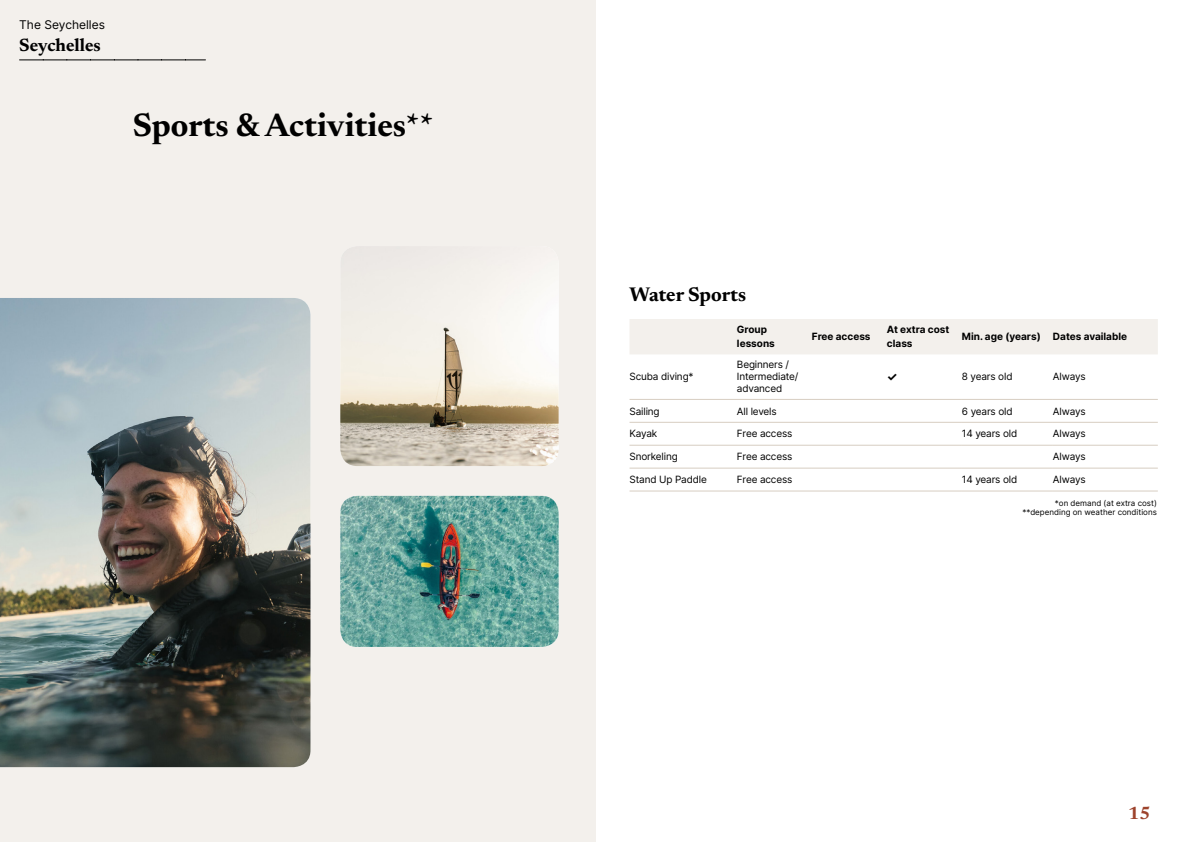
<style>
.page{position:relative;width:1191px;height:842px;background:#fff}
.page>*{position:absolute;margin:0;border:0;box-sizing:border-box;transform-origin:0 0}
.t1{font:700 33px "Newsreader 24 pt";color:#000}
.t2{font:700 20px "Newsreader 24 pt";color:#000}
.t3{font:700 18px "Newsreader 24 pt";color:#000}
.t4{font:700 18px "Newsreader 24 pt";color:#9d432c}
.t5{font:12px "Inter";color:#000}
.t6{font:700 12px "Inter";color:#000}
.t7{font:10px/12px "Inter";letter-spacing:-.015em;color:#000}
.t8{font:700 10px/14px "Inter";color:#000}
.t9{font:8px/9.6px "Inter";color:#000;text-align:right}
</style>
<div class="page">
<div style="left:0;top:0;width:595px;height:842px;background:#f3f0ec"></div>
<img style="left:340px;top:247px;width:218px;height:219px">
<img style="left:0;top:298px;width:310px;height:469px">
<img style="left:340px;top:496px;width:218px;height:151px">
<svg style="left:20px;top:60px;width:185px;height:1px"></svg>
<div style="left:630px;top:319px;width:527px;height:35px;background:#f3f0ec"></div>
<hr style="left:629px;top:399px;width:108px;height:1px;background:#d7cdc1">
<hr style="left:737px;top:399px;width:75px;height:1px;background:#d7cdc1">
<hr style="left:812px;top:399px;width:75px;height:1px;background:#d7cdc1">
<hr style="left:887px;top:399px;width:75px;height:1px;background:#d7cdc1">
<hr style="left:962px;top:399px;width:91px;height:1px;background:#d7cdc1">
<hr style="left:1053px;top:399px;width:104px;height:1px;background:#d7cdc1">
<hr style="left:629px;top:422px;width:108px;height:1px;background:#d7cdc1">
<hr style="left:737px;top:422px;width:75px;height:1px;background:#d7cdc1">
<hr style="left:812px;top:422px;width:75px;height:1px;background:#d7cdc1">
<hr style="left:887px;top:422px;width:75px;height:1px;background:#d7cdc1">
<hr style="left:962px;top:422px;width:91px;height:1px;background:#d7cdc1">
<hr style="left:1053px;top:422px;width:104px;height:1px;background:#d7cdc1">
<hr style="left:629px;top:445px;width:108px;height:1px;background:#d7cdc1">
<hr style="left:737px;top:445px;width:75px;height:1px;background:#d7cdc1">
<hr style="left:812px;top:445px;width:75px;height:1px;background:#d7cdc1">
<hr style="left:887px;top:445px;width:75px;height:1px;background:#d7cdc1">
<hr style="left:962px;top:445px;width:91px;height:1px;background:#d7cdc1">
<hr style="left:1053px;top:445px;width:104px;height:1px;background:#d7cdc1">
<hr style="left:629px;top:468px;width:108px;height:1px;background:#d7cdc1">
<hr style="left:737px;top:468px;width:75px;height:1px;background:#d7cdc1">
<hr style="left:812px;top:468px;width:75px;height:1px;background:#d7cdc1">
<hr style="left:887px;top:468px;width:75px;height:1px;background:#d7cdc1">
<hr style="left:962px;top:468px;width:91px;height:1px;background:#d7cdc1">
<hr style="left:1053px;top:468px;width:104px;height:1px;background:#d7cdc1">
<hr style="left:629px;top:490px;width:108px;height:1px;background:#d7cdc1">
<hr style="left:737px;top:490px;width:75px;height:1px;background:#d7cdc1">
<hr style="left:812px;top:490px;width:75px;height:1px;background:#d7cdc1">
<hr style="left:887px;top:490px;width:75px;height:1px;background:#d7cdc1">
<hr style="left:962px;top:490px;width:91px;height:1px;background:#d7cdc1">
<hr style="left:1053px;top:490px;width:104px;height:1px;background:#d7cdc1">
<p class="t5" style="left:19px;top:15px;width:87px">The Seychelles</p>
<h3 class="t3" style="left:19px;top:32px;width:83px">Seychelles</h3>
<h1 class="t1" style="left:133px;top:101px;width:302px">Sports &amp; Activities**</h1>
<h2 class="t2" style="left:629px;top:280px;width:118px">Water Sports</h2>
<p class="t8" style="left:737px;top:322px;width:39px">Group lessons</p>
<p class="t8" style="left:812px;top:329px;width:60px">Free access</p>
<p class="t8" style="left:887px;top:322px;width:64px">At extra cost class</p>
<p class="t8" style="left:962px;top:329px;width:167px">Min. age (years) Dates available</p>
<p class="t7" style="left:629px;top:370px;width:66px">Scuba diving*</p>
<p class="t7" style="left:737px;top:358px;width:63px">Beginners /<br>Intermediate/ advanced</p>
<p class="t6" style="left:887px;top:368px;width:12px">✓</p>
<p class="t7" style="left:962px;top:370px;width:52px">8 years old</p>
<p class="t7" style="left:1053px;top:370px;width:34px">Always</p>
<p class="t7" style="left:629px;top:405px;width:32px">Sailing</p>
<p class="t7" style="left:737px;top:405px;width:41px">All levels</p>
<p class="t7" style="left:962px;top:405px;width:52px">6 years old</p>
<p class="t7" style="left:1053px;top:405px;width:34px">Always</p>
<p class="t7" style="left:629px;top:427px;width:29px">Kayak</p>
<p class="t7" style="left:737px;top:427px;width:57px">Free access</p>
<p class="t7" style="left:962px;top:427px;width:57px">14 years old</p>
<p class="t7" style="left:1053px;top:427px;width:34px">Always</p>
<p class="t7" style="left:629px;top:450px;width:50px">Snorkeling</p>
<p class="t7" style="left:737px;top:450px;width:57px">Free access</p>
<p class="t7" style="left:1053px;top:450px;width:34px">Always</p>
<p class="t7" style="left:629px;top:473px;width:79px">Stand Up Paddle</p>
<p class="t7" style="left:737px;top:473px;width:57px">Free access</p>
<p class="t7" style="left:962px;top:473px;width:57px">14 years old</p>
<p class="t7" style="left:1053px;top:473px;width:34px">Always</p>
<p class="t9" style="left:1022px;top:498px;width:136px">*on demand (at extra cost) **depending on weather conditions</p>
<h3 class="t4" style="left:1128px;top:800px;width:24px">15</h3>
</div>
